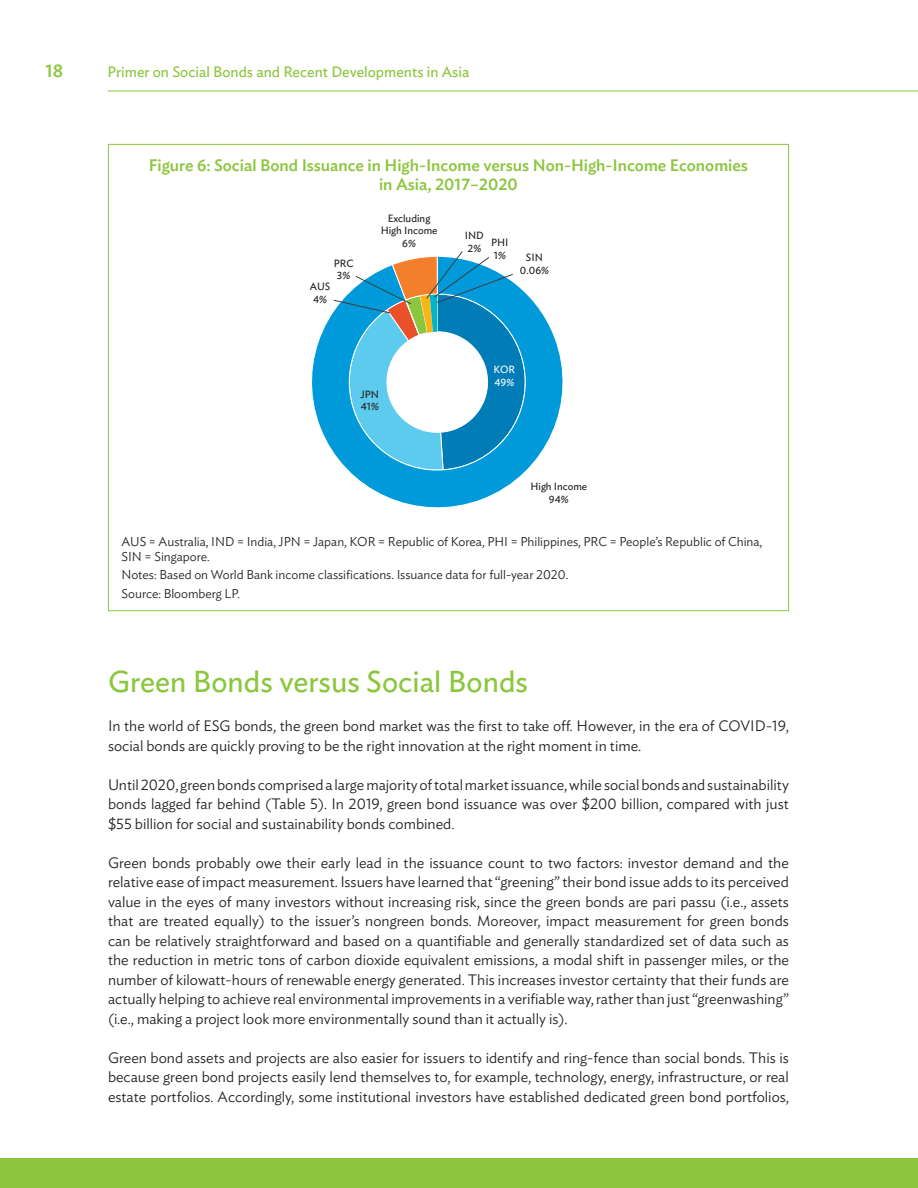
<style>
.page{position:relative;width:918px;height:1188px;background:#fff}
.page>*{position:absolute;margin:0;border:0;box-sizing:border-box;transform-origin:0 0}
.t1{font:30px "Ideal Sans";color:#8bc63e}
.t2{font:500 18px "Ideal Sans";color:#8bc63e}
.t3{font:500 16.5px/19.5px "Ideal Sans";color:#8bc63e;text-align:center}
.t4{font:300 15px/19.5px "Ideal Sans";color:#231f20;text-align:justify}
.t5{font:15px "Ideal Sans";color:#8bc63e}
.t6{font:300 12.75px/15.3px "Ideal Sans";color:#231f20}
.t7{font:10.5px/12.5px "Ideal Sans";color:#231f20;text-align:center}
.t8{font:10.5px/12.5px "Ideal Sans";color:#fff}
</style>
<div class="page">
<hr style="left:108px;top:91px;width:810px;height:1px;background:#8bc63e">
<div style="left:0;top:1158px;width:918px;height:30px;background:#8bc63e"></div>
<svg style="left:311px;top:296px;width:252px;height:212px"></svg>
<svg style="left:333px;top:251px;width:195px;height:221px"></svg>
<p class="t2" style="left:45px;top:57px;width:19px">18</p>
<p class="t5" style="left:108px;top:61px;width:363px">Primer on Social Bonds and Recent Developments in Asia</p>
<p class="t3" style="left:149px;top:154px;width:601px">Figure 6: Social Bond Issuance in High-Income versus Non-High-Income Economies in Asia, 2017–2020</p>
<p class="t7" style="left:334px;top:256px;width:21px;text-align:left">PRC<br>3%</p>
<p class="t7" style="left:310px;top:279px;width:22px">AUS<br>4%</p>
<p class="t7" style="left:381px;top:211px;width:58px">Excluding<br>High Income<br>6%</p>
<p class="t7" style="left:361px;top:387px;width:20px;text-align:left">JPN<br>41%</p>
<p class="t7" style="left:465px;top:229px;width:21px;text-align:left">IND<br>2%</p>
<p class="t7" style="left:491px;top:235px;width:19px;text-align:left">PHI<br>1%</p>
<p class="t7" style="left:520px;top:250px;width:31px">SIN<br>0.06%</p>
<p class="t8" style="left:494px;top:362px;width:23px">KOR<br>49%</p>
<p class="t7" style="left:531px;top:480px;width:58px">High Income<br>94%</p>
<p class="t6" style="left:122px;top:533px;width:642px">AUS = Australia, IND = India, JPN = Japan, KOR = Republic of Korea, PHI = Philippines, PRC = People’s Republic of China,<br>SIN = Singapore.</p>
<p class="t6" style="left:122px;top:565px;width:448px;line-height:18.3px">Notes: Based on World Bank income classifications. Issuance data for full-year 2020.<br>Source: Bloomberg LP.</p>
<h1 class="t1" style="left:108px;top:659px;width:421px">Green Bonds versus Social Bonds</h1>
<p class="t4" style="left:108px;top:715px;width:682px">In the world of ESG bonds, the green bond market was the first to take off. However, in the era of COVID-19, social bonds are quickly proving to be the right innovation at the right moment in time.</p>
<p class="t4" style="left:108px;top:773px;width:682px">Until 2020, green bonds comprised a large majority of total market issuance, while social bonds and sustainability bonds lagged far behind (Table 5). In 2019, green bond issuance was over $200 billion, compared with just $55 billion for social and sustainability bonds combined.</p>
<p class="t4" style="left:108px;top:851px;width:683px">Green bonds probably owe their early lead in the issuance count to two factors: investor demand and the relative ease of impact measurement. Issuers have learned that “greening” their bond issue adds to its perceived value in the eyes of many investors without increasing risk, since the green bonds are pari passu (i.e., assets that are treated equally) to the issuer’s nongreen bonds. Moreover, impact measurement for green bonds can be relatively straightforward and based on a quantifiable and generally standardized set of data such as the reduction in metric tons of carbon dioxide equivalent emissions, a modal shift in passenger miles, or the number of kilowatt-hours of renewable energy generated. This increases investor certainty that their funds are actually helping to achieve real environmental improvements in a verifiable way, rather than just “greenwashing” (i.e., making a project look more environmentally sound than it actually is).</p>
<p class="t4" style="left:108px;top:1046px;width:683px">Green bond assets and projects are also easier for issuers to identify and ring-fence than social bonds. This is because green bond projects easily lend themselves to, for example, technology, energy, infrastructure, or real estate portfolios. Accordingly, some institutional investors have established dedicated green bond portfolios,</p>
</div>
